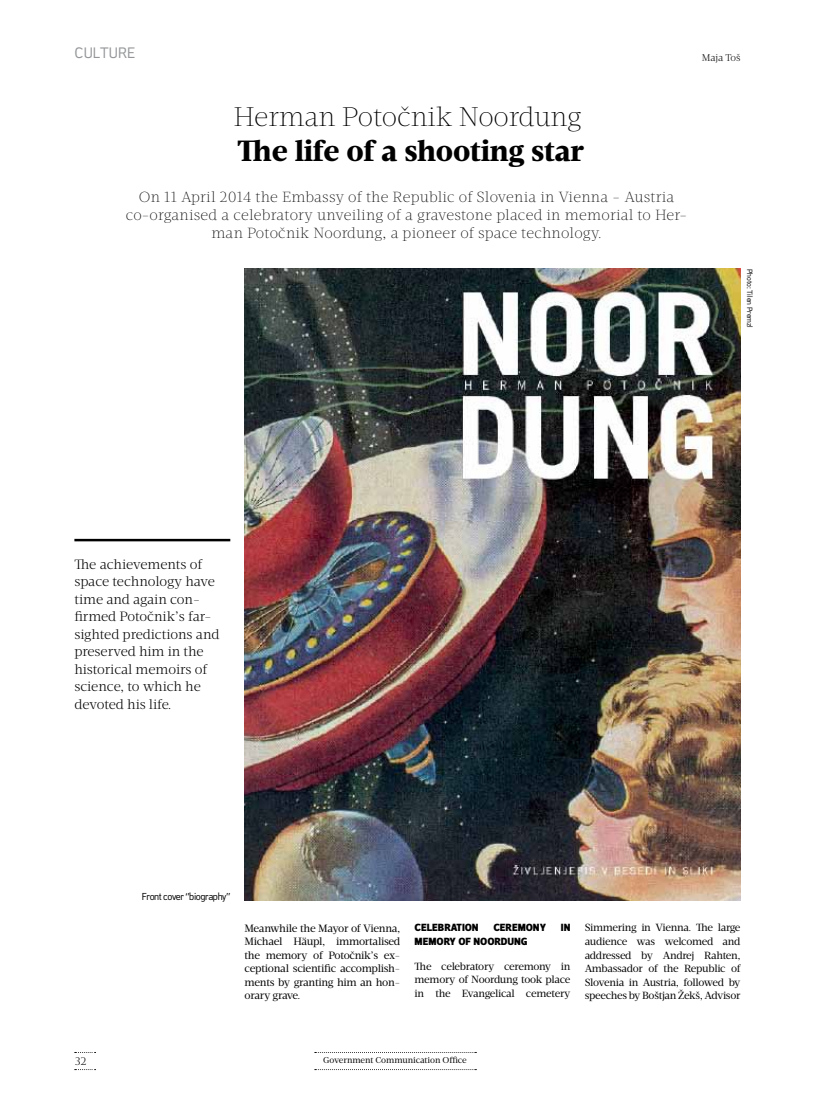
<style>
.page{position:relative;width:815px;height:1099px;background:#fff}
.page>*{position:absolute;margin:0;border:0;box-sizing:border-box;transform-origin:0 0}
.t1{font:900 30px "Velino Text";letter-spacing:-.01em;color:#000}
.t2{font:100 27.5px "Velino Text";letter-spacing:-.005em;color:#000}
.t3{font:100 15px/17.5px "Velino Text";letter-spacing:.015em;color:#000;text-align:center}
.t4{font:15px "Copy";color:#939598}
.t5{font:300 13.75px/17.5px "Velino Text";letter-spacing:-.005em;color:#000}
.t6{font:300 11.25px "Velino Text";color:#000}
.t7{font:10.88px/13.5px "Velino Text";letter-spacing:-.025em;color:#000;text-align:justify}
.t8{font:10.62px/13.5px "Velino Text";letter-spacing:-.03em;color:#000;text-align:justify}
.t9{font:900 10.62px "Velino Sans";letter-spacing:-.005em;color:#000}
.t10{font:10px "Copy";letter-spacing:-.04em;color:#000}
.t11{font:300 10px "Velino Text";letter-spacing:-.02em;color:#000}
.t12{font:8.75px "Velino Text";letter-spacing:-.005em;color:#000}
.t13{font:7.5px "Copy";color:#000}
</style>
<div class="page">
<svg style="left:315px;top:1052px;width:161px;height:1px"></svg>
<svg style="left:315px;top:1069px;width:161px;height:1px"></svg>
<svg style="left:75px;top:1052px;width:21px;height:1px"></svg>
<svg style="left:75px;top:1069px;width:21px;height:1px"></svg>
<img style="left:244px;top:269px;width:497px;height:631px">
<hr style="left:74px;top:539px;width:156px;height:2px;background:#000">
<h3 class="t4" style="left:74px;top:44px;width:62px">culture</h3>
<p class="t11" style="left:702px;top:51px;width:40px">Maja Toš</p>
<h2 class="t2" style="left:234px;top:101px;width:349px">Herman Potočnik Noordung</h2>
<h1 class="t1" style="left:238px;top:132px;width:348px">The life of a shooting star</h1>
<h3 class="t3" style="left:126px;top:189px;width:563px">On 11 April 2014 the Embassy of the Republic of Slovenia in Vienna - Austria co-organised a celebratory unveiling of a gravestone placed in memorial to Her&shy;man Potočnik Noordung, a pioneer of space technology.</h3>
<p class="t13" style="left:754px;top:269px;width:61px;rotate:90deg">Photo: Tilen Premzl</p>
<p class="t5" style="left:74px;top:555px;width:147px">The achievements of space technology have time and again con&shy;firmed Potočnik’s far&shy;sighted predictions and preserved him in the historical memoirs of science, to which he devoted his life.</p>
<p class="t10" style="left:142px;top:890px;width:90px">Front cover ‘’biography’’</p>
<p class="t7" style="left:244px;top:921px;width:157px">Meanwhile the Mayor of Vienna, Michael Häupl, immortalised the memory of Potočnik’s ex&shy;ceptional scientific accomplish&shy;ments by granting him an hon&shy;orary grave.</p>
<p class="t9" style="left:415px;top:921px;width:66px">CELEBRATION</p>
<p class="t9" style="left:493px;top:921px;width:54px">CEREMONY</p>
<p class="t9" style="left:561px;top:921px;width:11px">IN</p>
<p class="t9" style="left:415px;top:934px;width:114px">MEMORY OF NOORDUNG</p>
<p class="t8" style="left:415px;top:959px;width:157px">The celebratory ceremony in memory of Noordung took place in the Evangelical cemetery</p>
<p class="t8" style="left:585px;top:921px;width:157px">Simmering in Vienna. The large audience was welcomed and addressed by Andrej Rahten, Ambassador of the Republic of Slovenia in Austria, followed by speeches by Boštjan Žekš, Advisor</p>
<p class="t6" style="left:75px;top:1054px;width:13px">32</p>
<p class="t12" style="left:323px;top:1055px;width:145px">Government Communication Office</p>
</div>
